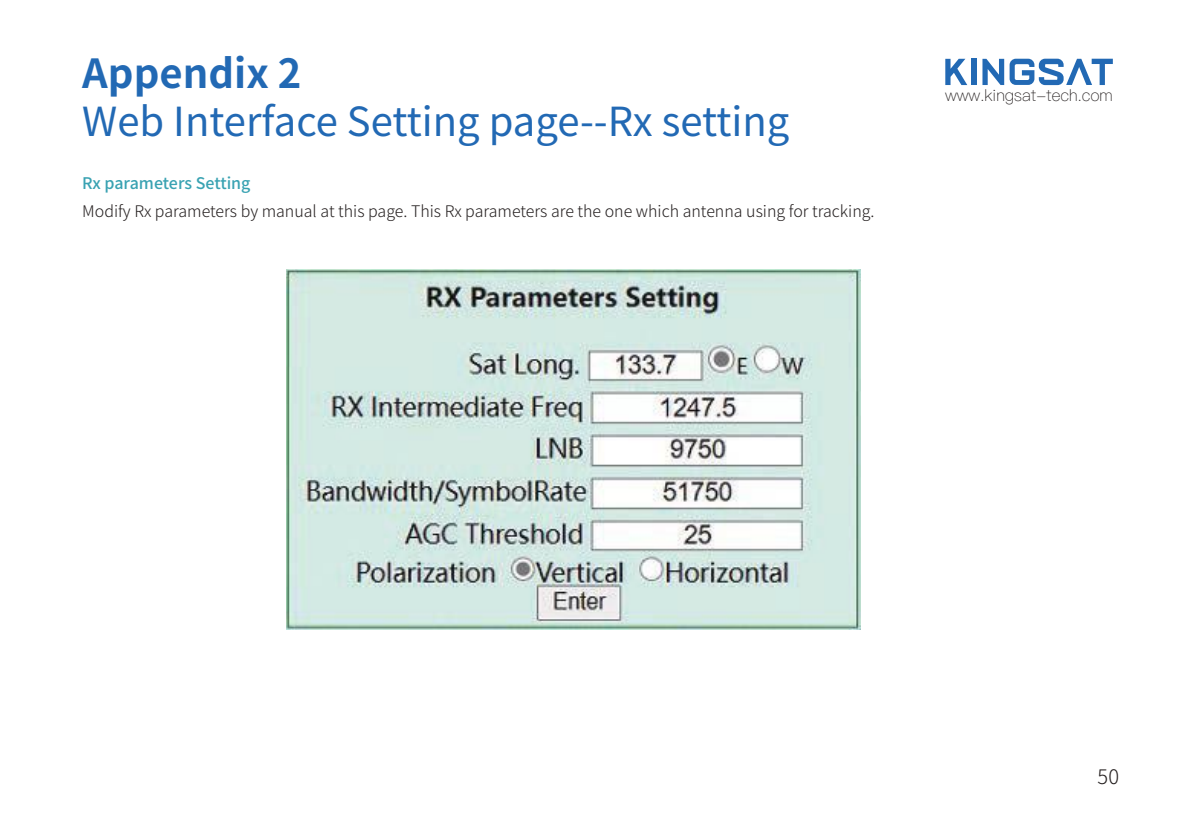
<style>
.page{position:relative;width:1191px;height:840px;background:#fff}
.page>*{position:absolute;margin:0;border:0;box-sizing:border-box;transform-origin:0 0}
.t1{font:40px "Source Han Sans CN";color:#2269b4}
.t2{font:700 40px "Source Han Sans CN";color:#2269b4}
.t3{font:300 20px "Source Han Sans CN";color:#241f1f}
.t4{font:16.2px "Ping Fang SC Light";color:#241f1f}
.t5{font:300 16px "Source Han Sans CN";color:#241f1f}
.t6{font:500 16px "Source Han Sans CN";letter-spacing:-.005em;color:#39a2b2}
</style>
<div class="page">
<img style="left:286px;top:269px;width:574px;height:360px">
<svg style="left:945px;top:59px;width:22px;height:26px"></svg>
<div style="left:971px;top:59px;width:5px;height:26px;background:#2269b4"></div>
<svg style="left:982px;top:59px;width:130px;height:26px"></svg>
<h1 class="t2" style="left:82px;top:51px;width:221px">Appendix 2</h1>
<h1 class="t1" style="left:82px;top:99px;width:708px">Web Interface Setting page--Rx setting</h1>
<p class="t6" style="left:82px;top:174px;width:170px">Rx parameters Setting</p>
<p class="t5" style="left:82px;top:202px;width:793px">Modify Rx parameters by manual at this page. This Rx parameters are the one which antenna using for tracking.</p>
<p class="t4" style="left:945px;top:85px;width:169px">www.kingsat-tech.com</p>
<p class="t3" style="left:1097px;top:765px;width:23px">50</p>
</div>
